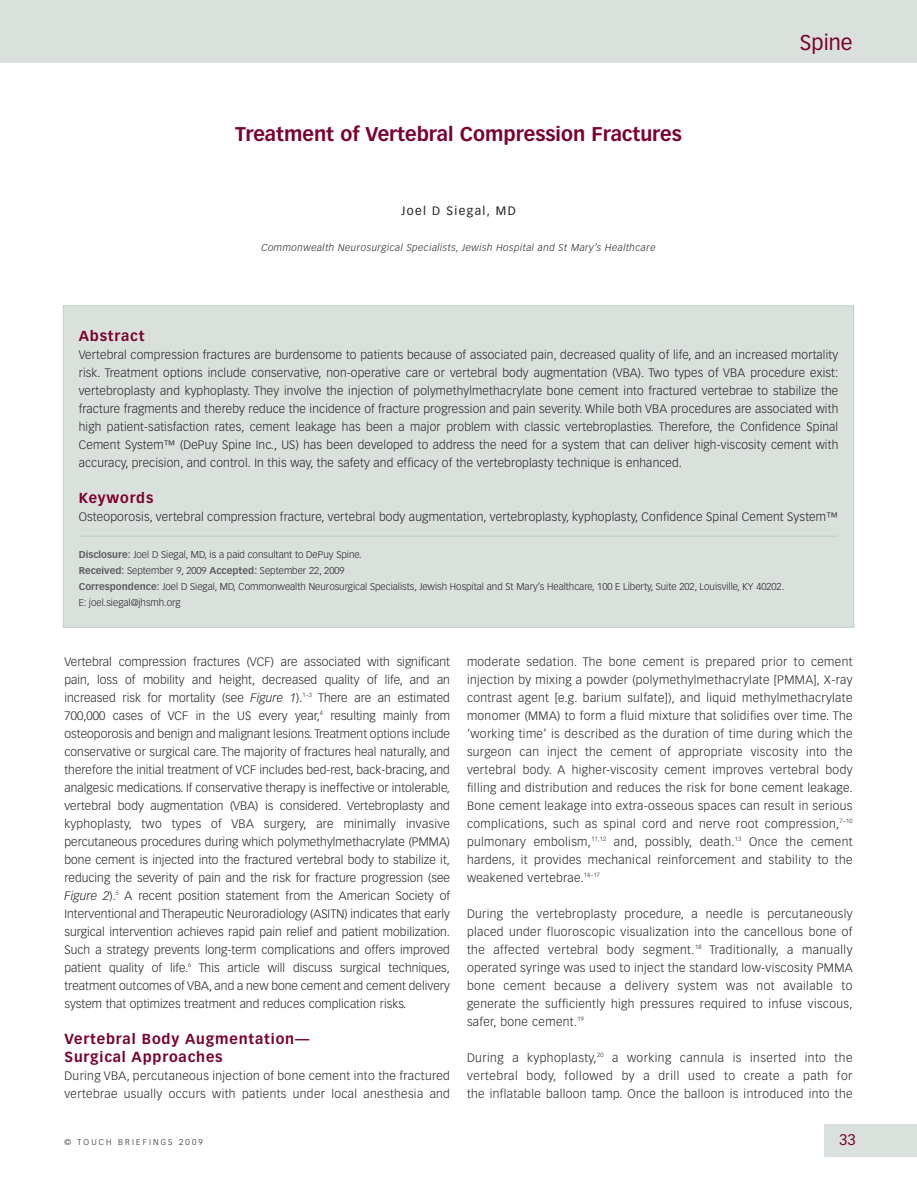
<style>
.page{position:relative;width:917px;height:1187px;background:#fff}
.page>*{position:absolute;margin:0;border:0;box-sizing:border-box;transform-origin:0 0}
.t1{font:21px "Vectora LT Std";color:#7a002f}
.t2{font:700 19.5px "Vectora LT Std";color:#7a002f}
.t3{font:15px "Vectora LT Std";color:#7a002f}
.t4{font:700 14.25px/18px "Vectora LT Std";letter-spacing:.06em;color:#7a002f}
.t5{font:300 12px/18px "Vectora LT Std";letter-spacing:.03em;color:#231f20;text-align:justify}
.t6{font:12px "Vectora LT Std";letter-spacing:.11em;color:#231f20}
.t7{font:300 9.75px/15.8px "Vectora LT Std";color:#231f20}
.t8{font:italic 300 9.75px "Vectora LT Std";letter-spacing:.05em;color:#231f20}
.t9{font:300 8.25px "Vectora LT Std";letter-spacing:.26em;color:#231f20}
.s1{font-weight:700;color:#5c605e}
.s2{font-style:italic}
</style>
<div class="page">
<div style="left:824px;top:1123px;width:92px;height:32px;background:#dae1dd"></div>
<div style="left:0;top:0;width:916px;height:63px;background:#dae1dd"></div>
<div style="left:64px;top:306px;width:789px;height:321px;background:#dae1dd"></div>
<hr style="left:79px;top:536px;width:759px;height:1px;background:#b8d2c1">
<p class="t2" style="left:235px;top:125px;width:448px">Treatment of Vertebral Compression Fractures</p>
<p class="t6" style="left:401px;top:206px;width:116px">Joel D Siegal, MD</p>
<p class="t8" style="left:261px;top:242px;width:395px">Commonwealth Neurosurgical Specialists, Jewish Hospital and St Mary’s Healthcare</p>
<p class="t1" style="left:799px;top:34px;width:54px">Spine</p>
<p class="t4" style="left:79px;top:328px;width:67px">Abstract</p>
<p class="t5" style="left:79px;top:347px;width:760px">Vertebral compression fractures are burdensome to patients because of associated pain, decreased quality of life, and an increased mortality risk. Treatment options include conservative, non-operative care or vertebral body augmentation (VBA). Two types of VBA procedure exist: vertebroplasty and kyphoplasty. They involve the injection of polymethylmethacrylate bone cement into fractured vertebrae to stabilize the fracture fragments and thereby reduce the incidence of fracture progression and pain severity. While both VBA procedures are associated with high patient-satisfaction rates, cement leakage has been a major problem with classic vertebroplasties. Therefore, the Confidence Spinal Cement System™ (DePuy Spine Inc., US) has been developed to address the need for a system that can deliver high-viscosity cement with accuracy, precision, and control. In this way, the safety and efficacy of the vertebroplasty technique is enhanced.</p>
<p class="t4" style="left:79px;top:490px;width:76px">Keywords</p>
<p class="t5" style="left:79px;top:509px;width:760px">Osteoporosis, vertebral compression fracture, vertebral body augmentation, vertebroplasty, kyphoplasty, Confidence Spinal Cement System™</p>
<p class="t7" style="left:79px;top:547px;width:706px"><span class="s1">Disclosure:</span> Joel D Siegal, MD, is a paid consultant to DePuy Spine.<br><span class="s1">Received:</span> September 9, 2009 <span class="s1">Accepted:</span> September 22, 2009<br><span class="s1">Correspondence:</span> Joel D Siegal, MD, Commonwealth Neurosurgical Specialists, Jewish Hospital and St Mary’s Healthcare, 100 E Liberty, Suite 202, Louisville, KY 40202.<br>E: joel.siegal@jhsmh.org</p>
<p class="t5" style="left:64px;top:653px;width:387px">Vertebral compression fractures (VCF) are associated with significant pain, loss of mobility and height, decreased quality of life, and an increased risk for mortality (see <span class="s2">Figure 1</span>).<sup>1–3</sup> There are an estimated 700,000 cases of VCF in the US every year,<sup>4</sup> resulting mainly from osteoporosis and benign and malignant lesions. Treatment options include conservative or surgical care. The majority of fractures heal naturally, and therefore the initial treatment of VCF includes bed-rest, back-bracing, and analgesic medications. If conservative therapy is ineffective or intolerable, vertebral body augmentation (VBA) is considered. Vertebroplasty and kyphoplasty, two types of VBA surgery, are minimally invasive percutaneous procedures during which polymethylmethacrylate (PMMA) bone cement is injected into the fractured vertebral body to stabilize it, reducing the severity of pain and the risk for fracture progression (see <span class="s2">Figure 2</span>).<sup>5</sup> A recent position statement from the American Society of Interventional and Therapeutic Neuroradiology (ASITN) indicates that early surgical intervention achieves rapid pain relief and patient mobilization.<br>Such a strategy prevents long-term complications and offers improved patient quality of life.<sup>6</sup> This article will discuss surgical techniques, treatment outcomes of VBA, and a new bone cement and cement delivery system that optimizes treatment and reduces complication risks.</p>
<p class="t4" style="left:64px;top:1030px;width:246px">Vertebral Body Augmentation—<br>Surgical Approaches</p>
<p class="t5" style="left:64px;top:1067px;width:387px">During VBA, percutaneous injection of bone cement into the fractured vertebrae usually occurs with patients under local anesthesia and</p>
<p class="t5" style="left:467px;top:653px;width:387px">moderate sedation. The bone cement is prepared prior to cement injection by mixing a powder (polymethylmethacrylate [PMMA], X-ray contrast agent [e.g. barium sulfate]), and liquid methylmethacrylate monomer (MMA) to form a fluid mixture that solidifies over time. The ‘working time’ is described as the duration of time during which the surgeon can inject the cement of appropriate viscosity into the vertebral body. A higher-viscosity cement improves vertebral body filling and distribution and reduces the risk for bone cement leakage.<br>Bone cement leakage into extra-osseous spaces can result in serious complications, such as spinal cord and nerve root compression,<sup>7–10 </sup>pulmonary embolism,<sup>11,12</sup> and, possibly, death.<sup>13</sup> Once the cement hardens, it provides mechanical reinforcement and stability to the weakened vertebrae.<sup>14–17</sup></p>
<p class="t5" style="left:467px;top:905px;width:387px">During the vertebroplasty procedure, a needle is percutaneously placed under fluoroscopic visualization into the cancellous bone of the affected vertebral body segment.<sup>18</sup> Traditionally, a manually operated syringe was used to inject the standard low-viscosity PMMA bone cement because a delivery system was not available to generate the sufficiently high pressures required to infuse viscous, safer, bone cement.<sup>19</sup></p>
<p class="t5" style="left:467px;top:1049px;width:387px">During a kyphoplasty,<sup>20</sup> a working cannula is inserted into the vertebral body, followed by a drill used to create a path for the inflatable balloon tamp. Once the balloon is introduced into the</p>
<p class="t9" style="left:64px;top:1138px;width:140px">© TOUCH BRIEFINGS 2009</p>
<p class="t3" style="left:839px;top:1132px;width:18px">33</p>
</div>
